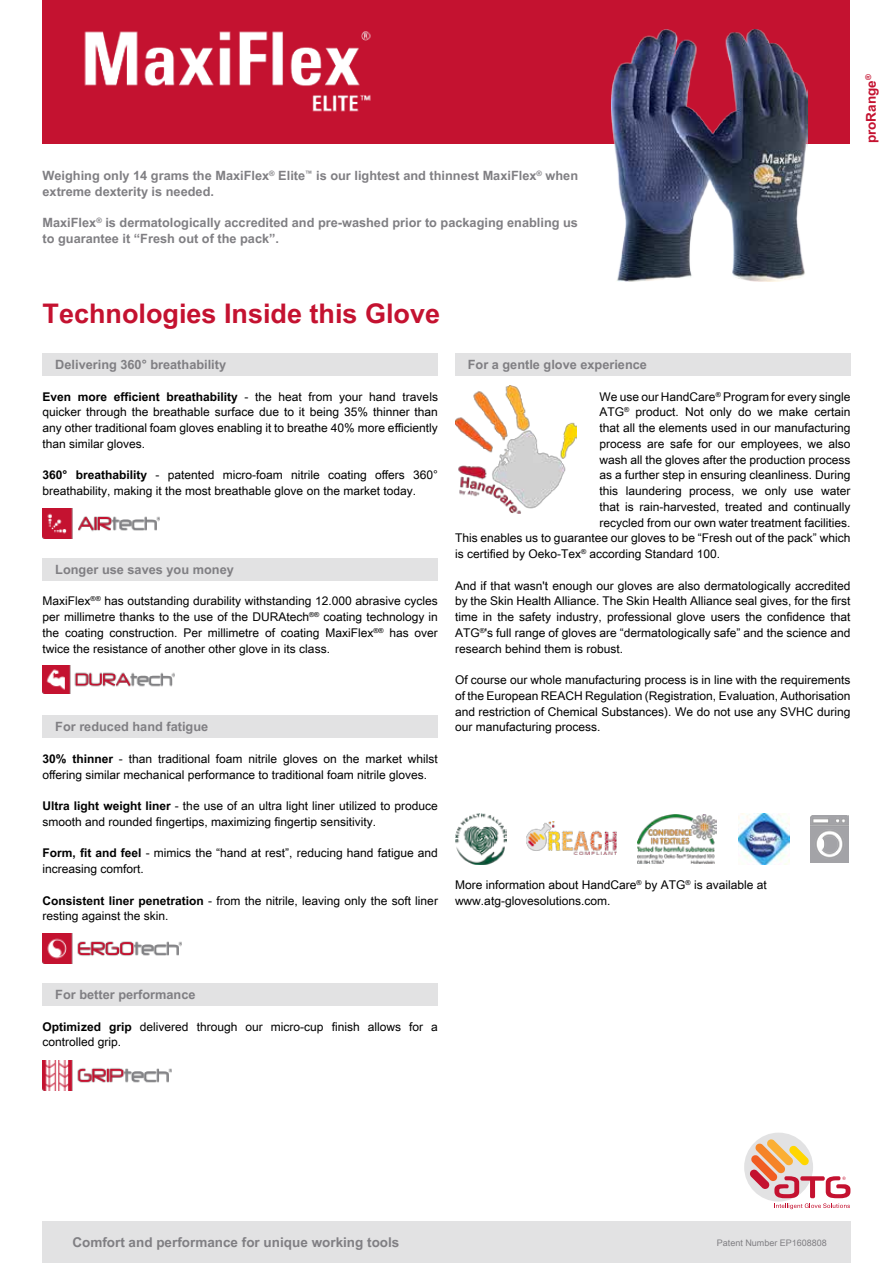
<style>
.page{position:relative;width:893px;height:1263px;background:#fff}
.page>*{position:absolute;margin:0;border:0;box-sizing:border-box;transform-origin:0 0}
.t1{font:700 27px "Arial Unicode MS";color:#c41230}
.t2{font:700 13.5px "Arial Unicode MS";color:#807f83}
.t3{font:700 13.5px "Arial Unicode MS";color:#c41230}
.t4{font:700 12.75px/15.8px "Arial Unicode MS";color:#807f83}
.t5{font:12px/15.8px "Arial Unicode MS";color:#000}
.t6{font:9px "Arial Unicode MS";color:#807f83}
.s1{font-weight:700}
</style>
<div class="page">
<div style="left:42px;top:1221px;width:808px;height:42px;background:#e2e2e3"></div>
<div style="left:43px;top:0;width:807px;height:143px;background:#c41230"></div>
<div style="left:744px;top:1132px;width:69px;height:69px;background:#e2e2e3;border-radius:50%"></div>
<svg style="left:749px;top:1139px;width:101px;height:70px"></svg>
<img style="left:84px;top:31px;width:287px;height:81px">
<div style="left:455px;top:353px;width:395px;height:23px;background:#e2e2e3"></div>
<div style="left:43px;top:353px;width:395px;height:23px;background:#e2e2e3"></div>
<div style="left:43px;top:558px;width:395px;height:23px;background:#e2e2e3"></div>
<div style="left:43px;top:716px;width:395px;height:22px;background:#e2e2e3"></div>
<div style="left:43px;top:983px;width:395px;height:23px;background:#e2e2e3"></div>
<img style="left:43px;top:508px;width:116px;height:30px">
<img style="left:43px;top:666px;width:131px;height:28px">
<img style="left:43px;top:934px;width:138px;height:29px">
<img style="left:43px;top:1060px;width:128px;height:30px">
<img style="left:611px;top:29px;width:196px;height:253px">
<img style="left:455px;top:386px;width:122px;height:127px">
<img style="left:455px;top:813px;width:51px;height:51px">
<img style="left:526px;top:821px;width:91px;height:33px">
<img style="left:637px;top:814px;width:79px;height:49px">
<img style="left:810px;top:815px;width:39px;height:47px">
<img style="left:739px;top:813px;width:51px;height:51px">
<p class="t4" style="left:43px;top:168px;width:537px">Weighing only 14 grams the MaxiFlex<sup>®</sup> Elite<sup>™</sup> is our lightest and thinnest MaxiFlex<sup>®</sup> when extreme dexterity is needed.</p>
<p class="t4" style="left:43px;top:215px;width:537px">MaxiFlex<sup>®</sup> is dermatologically accredited and pre-washed prior to packaging enabling us to guarantee it “Fresh out of the pack”.</p>
<p class="t3" style="left:861px;top:143px;width:70px;rotate:-90deg">proRange<sup>®</sup></p>
<h1 class="t1" style="left:43px;top:293px;width:399px">Technologies Inside this Glove</h1>
<p class="t4" style="left:55px;top:357px;width:172px">Delivering 360° breathability</p>
<p class="t5" style="left:43px;top:388px;width:397px;text-align:justify"><span class="s1">Even more efficient breathability</span> - the heat from your hand travels quicker through the breathable surface due to it being 35% thinner than any other traditional foam gloves enabling it to breathe 40% more efficiently than similar gloves.</p>
<p class="t5" style="left:43px;top:467px;width:397px"><span class="s1">360° breathability</span> - patented micro-foam nitrile coating offers 360° breathability, making it the most breathable glove on the market today.</p>
<p class="t4" style="left:55px;top:562px;width:180px">Longer use saves you money</p>
<p class="t5" style="left:43px;top:593px;width:397px;text-align:justify">MaxiFlex<sup>®®</sup> has outstanding durability withstanding 12.000 abrasive cycles per millimetre thanks to the use of the DURAtech<sup>®®</sup> coating technology in the coating construction. Per millimetre of coating MaxiFlex<sup>®®</sup> has over twice the resistance of another other glove in its class.</p>
<p class="t4" style="left:55px;top:719px;width:155px">For reduced hand fatigue</p>
<p class="t5" style="left:43px;top:750px;width:397px"><span class="s1">30% thinner</span> - than traditional foam nitrile gloves on the market whilst offering similar mechanical performance to traditional foam nitrile gloves.</p>
<p class="t5" style="left:43px;top:798px;width:397px"><span class="s1">Ultra light weight liner</span> - the use of an ultra light liner utilized to produce smooth and rounded fingertips, maximizing fingertip sensitivity.</p>
<p class="t5" style="left:43px;top:845px;width:397px"><span class="s1">Form, fit and feel</span> - mimics the “hand at rest”, reducing hand fatigue and increasing comfort.</p>
<p class="t5" style="left:43px;top:892px;width:397px"><span class="s1">Consistent liner penetration</span> - from the nitrile, leaving only the soft liner resting against the skin.</p>
<p class="t4" style="left:468px;top:357px;width:181px">For a gentle glove experience</p>
<p class="t5" style="left:600px;top:388px;width:252px">We use our HandCare<sup>®</sup> Program for every single</p>
<p class="t5" style="left:600px;top:404px;width:252px">ATG<sup>®</sup> product. Not only do we make certain</p>
<p class="t5" style="left:600px;top:420px;width:252px">that all the elements used in our manufacturing</p>
<p class="t5" style="left:600px;top:435px;width:252px">process are safe for our employees, we also</p>
<p class="t5" style="left:600px;top:451px;width:252px">wash all the gloves after the production process</p>
<p class="t5" style="left:600px;top:467px;width:252px">as a further step in ensuring cleanliness. During</p>
<p class="t5" style="left:600px;top:483px;width:252px">this laundering process, we only use water</p>
<p class="t5" style="left:600px;top:498px;width:252px">that is rain-harvested, treated and continually</p>
<p class="t5" style="left:600px;top:514px;width:252px">recycled from our own water treatment facilities.</p>
<p class="t5" style="left:455px;top:530px;width:397px">This enables us to guarantee our gloves to be “Fresh out of the pack” which</p>
<p class="t5" style="left:455px;top:546px;width:267px">is certified by Oeko-Tex<sup>®</sup> according Standard 100.</p>
<p class="t5" style="left:455px;top:577px;width:397px;text-align:justify">And if that wasn't enough our gloves are also dermatologically accredited by the Skin Health Alliance. The Skin Health Alliance seal gives, for the first time in the safety industry, professional glove users the confidence that ATG<sup>®</sup>'s full range of gloves are “dermatologically safe” and the science and research behind them is robust.</p>
<p class="t5" style="left:455px;top:672px;width:397px;text-align:justify">Of course our whole manufacturing process is in line with the requirements of the European REACH Regulation (Registration, Evaluation, Authorisation and restriction of Chemical Substances). We do not use any SVHC during our manufacturing process.</p>
<p class="t5" style="left:455px;top:876px;width:313px">More information about HandCare<sup>®</sup> by ATG<sup>®</sup> is available at www.atg-glovesolutions.com.</p>
<p class="t4" style="left:55px;top:987px;width:142px">For better performance</p>
<p class="t5" style="left:43px;top:1018px;width:397px"><span class="s1">Optimized grip</span> delivered through our micro-cup finish allows for a controlled grip.</p>
<p class="t2" style="left:72px;top:1232px;width:329px">Comfort and performance for unique working tools</p>
<p class="t6" style="left:717px;top:1236px;width:112px">Patent Number EP1608808</p>
</div>
